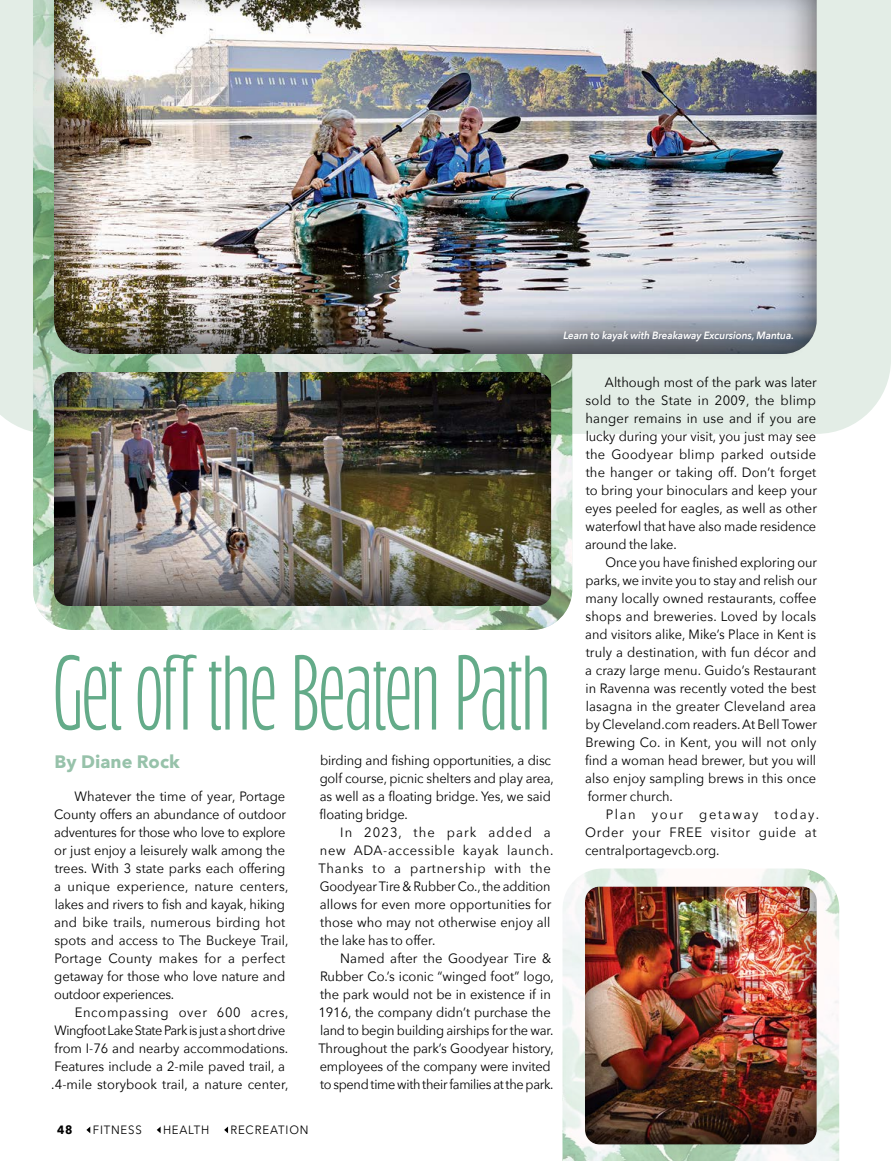
<style>
.page{position:relative;width:891px;height:1161px;background:#fff}
.page>*{position:absolute;margin:0;border:0;box-sizing:border-box;transform-origin:0 0}
.t1{font:105.6px "Bufalino";letter-spacing:-.02em;color:#64ab89;scale:.95 1}
.t2{font:700 18px "Avenir Next";color:#97c2aa}
.t3{font:13.5px/18px "Avenir Next";letter-spacing:-.005em;color:#000;scale:.96 1}
.t4{font:13.5px/18px "Avenir Next";letter-spacing:-.005em;color:#000;text-align:justify;scale:.94 1}
.t5{font:13.5px/18px "Avenir Next";letter-spacing:.055em;color:#000;scale:.96 1}
.t6{font:12px "Avenir Next";letter-spacing:.07em;color:#000;scale:.95 1}
.t7{font:700 12px "Avenir Next";color:#000;scale:.95 1}
.t8{font:italic 600 10.5px "Avenir Next";color:#fff;scale:.95 1}
</style>
<div class="page">
<img style="left:562px;top:868px;width:277px;height:293px">
<div style="left:0;top:0;width:891px;height:434px;background:#e3ede6"></div>
<img style="left:33px;top:0;width:539px;height:630px">
<div style="left:42px;top:0;width:787px;height:354px;background:#000;opacity:.7"></div>
<div style="left:41px;top:363px;width:523px;height:244px;background:#000;opacity:.7"></div>
<div style="left:572px;top:877px;width:257px;height:269px;background:#000;opacity:.7"></div>
<div style="left:543px;top:311px;width:269px;height:51px;background:#000;opacity:.83"></div>
<svg style="left:157px;top:1127px;width:4px;height:6px"></svg>
<svg style="left:224px;top:1127px;width:4px;height:6px"></svg>
<svg style="left:86px;top:1127px;width:4px;height:6px"></svg>
<p class="t8" style="left:563px;top:326px;width:244px">Learn to kayak with Breakaway Excursions, Mantua.</p>
<h1 class="t1" style="left:53px;top:649px;width:526px">Get off the Beaten Path</h1>
<h2 class="t2" style="left:54px;top:746px;width:127px">By Diane Rock</h2>
<p class="t3" style="left:320px;top:751px;width:246px">birding and fishing opportunities, a disc golf course, picnic shelters and play area, as well as a floating bridge. Yes, we said floating bridge.</p>
<p class="t3" style="left:319px;top:823px;width:246px;text-indent:22px">In 2023, the park added a new ADA-accessible kayak launch.<br>Thanks to a partnership with the<br>Goodyear Tire &amp; Rubber Co., the addition allows for even more opportunities for those who may not otherwise enjoy all the lake has to offer.</p>
<p class="t3" style="left:318px;top:949px;width:247px;text-indent:22px">Named after the Goodyear Tire &amp; Rubber Co.’s iconic “winged foot” logo, the park would not be in existence if in 1916, the company didn’t purchase the land to begin building airships for the war.<br>Throughout the park’s Goodyear history, employees of the company were invited to spend time with their families at the park.</p>
<p class="t3" style="left:54px;top:787px;width:246px;text-indent:20px">Whatever the time of year, Portage County offers an abundance of outdoor adventures for those who love to explore or just enjoy a leisurely walk among the trees. With 3 state parks each offering a unique experience, nature centers, lakes and rivers to fish and kayak, hiking and bike trails, numerous birding hot spots and access to The Buckeye Trail, Portage County makes for a perfect getaway for those who love nature and outdoor experiences.</p>
<p class="t3" style="left:51px;top:1003px;width:249px;text-indent:23px">Encompassing over 600 acres, Wingfoot Lake State Park is just a short drive from I-76 and nearby accommodations.<br>Features include a 2-mile paved trail, a .4-mile storybook trail, a nature center,</p>
<p class="t7" style="left:57px;top:1119px;width:18px">48</p>
<p class="t6" style="left:93px;top:1120px;width:53px">FITNESS</p>
<p class="t6" style="left:163px;top:1120px;width:50px">HEALTH</p>
<p class="t6" style="left:231px;top:1120px;width:84px">RECREATION</p>
<p class="t3" style="left:585px;top:373px;width:243px;text-align:justify;text-indent:20px">Although most of the park was later sold to the State in 2009, the blimp hanger remains in use and if you are lucky during your visit, you just may see the Goodyear blimp parked outside the hanger or taking off. Don’t forget to bring your binoculars and keep your eyes peeled for eagles, as well as other waterfowl that have also made residence around the lake.</p>
<p class="t4" style="left:585px;top:553px;width:248px;text-indent:20px">Once you have finished exploring our parks, we invite you to stay and relish our many locally owned restaurants, coffee shops and breweries. Loved by locals and visitors alike, Mike’s Place in Kent is truly a destination, with fun décor and a crazy large menu. Guido’s Restaurant in Ravenna was recently voted the best lasagna in the greater Cleveland area by Cleveland.com readers. At Bell Tower Brewing Co. in Kent, you will not only find a woman head brewer, but you will also enjoy sampling brews in this once former church.</p>
<p class="t5" style="left:585px;top:805px;width:245px;text-indent:21px">Plan your getaway today.<br>Order your FREE visitor guide at centralportagevcb.org.</p>
</div>
